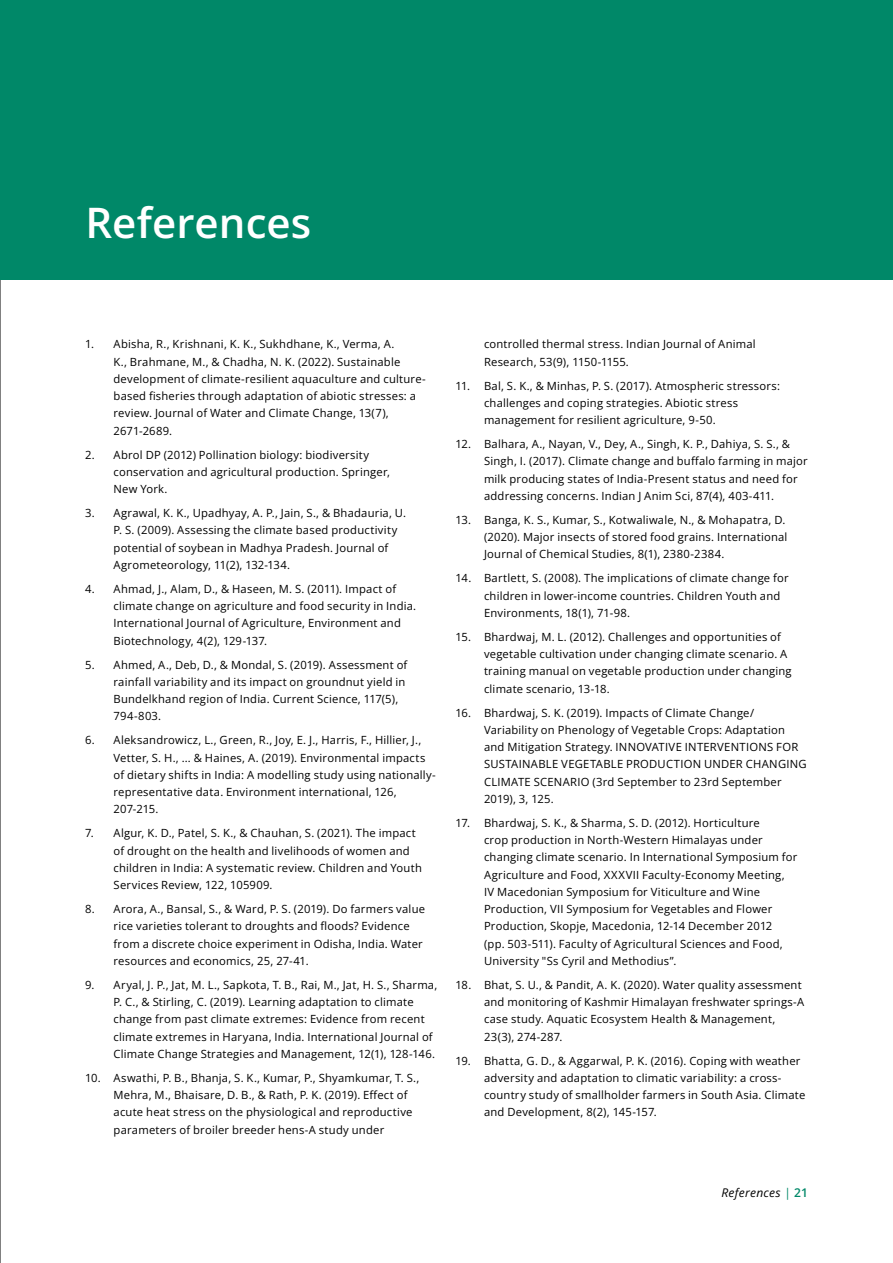
<style>
.page{position:relative;width:893px;height:1263px;background:#fff}
.page>*{position:absolute;margin:0;border:0;box-sizing:border-box;transform-origin:0 0}
.t1{font:600 42px "Open Sans";color:#fff}
.t2{font:italic 12px "Open Sans";letter-spacing:.025em;color:#000}
.t3{font:11.25px/17.2px "Open Sans";letter-spacing:.02em;color:#000}
.s1{font-weight:700;font-size:67.5px}
.s2{color:#008868}
.s3{font-weight:600;font-style:normal;color:#008868}
</style>
<div class="page">
<hr style="left:0;top:0;width:1px;height:1263px;background:#000">
<div style="left:0;top:0;width:893px;height:279px;background:#008868"></div>
<h1 class="t1" style="left:109px;top:195px;width:343px"><span class="s1">1</span> Introduction</h1>
<h1 class="t1" style="left:85px;top:194px;width:227px">References</h1>
<p class="t3" style="left:114px;top:335px;width:314px;text-indent:-28px">1. Abisha, R., Krishnani, K. K., Sukhdhane, K., Verma, A.<br>K., Brahmane, M., &amp; Chadha, N. K. (2022). Sustainable development of climate-resilient aquaculture and culture&shy;based fisheries through adaptation of abiotic stresses: a review. Journal of Water and Climate Change, 13(7), 2671-2689.</p>
<p class="t3" style="left:114px;top:446px;width:278px;text-indent:-28px">2. Abrol DP (2012) Pollination biology: biodiversity conservation and agricultural production. Springer,<br>New York.</p>
<p class="t3" style="left:114px;top:504px;width:294px;text-indent:-28px">3. Agrawal, K. K., Upadhyay, A. P., Jain, S., &amp; Bhadauria, U.<br>P. S. (2009). Assessing the climate based productivity potential of soybean in Madhya Pradesh. Journal of Agrometeorology, 11(2), 132-134.</p>
<p class="t3" style="left:114px;top:580px;width:304px;text-indent:-28px">4. Ahmad, J., Alam, D., &amp; Haseen, M. S. (2011). Impact of climate change on agriculture and food security in India.<br>International Journal of Agriculture, Environment and Biotechnology, 4(2), 129-137.</p>
<p class="t3" style="left:114px;top:656px;width:295px;text-indent:-28px">5. Ahmed, A., Deb, D., &amp; Mondal, S. (2019). Assessment of rainfall variability and its impact on groundnut yield in Bundelkhand region of India. Current Science, 117(5), 794-803.</p>
<p class="t3" style="left:114px;top:731px;width:324px;text-indent:-28px">6. Aleksandrowicz, L., Green, R., Joy, E. J., Harris, F., Hillier, J., Vetter, S. H., ... &amp; Haines, A. (2019). Environmental impacts of dietary shifts in India: A modelling study using nationally&shy;representative data. Environment international, 126, 207-215.</p>
<p class="t3" style="left:114px;top:824px;width:310px;text-indent:-28px">7. Algur, K. D., Patel, S. K., &amp; Chauhan, S. (2021). The impact of drought on the health and livelihoods of women and children in India: A systematic review. Children and Youth Services Review, 122, 105909.</p>
<p class="t3" style="left:114px;top:900px;width:313px;text-indent:-28px">8. Arora, A., Bansal, S., &amp; Ward, P. S. (2019). Do farmers value rice varieties tolerant to droughts and floods? Evidence from a discrete choice experiment in Odisha, India. Water resources and economics, 25, 27-41.</p>
<p class="t3" style="left:114px;top:976px;width:325px;text-indent:-29px">9. Aryal, J. P., Jat, M. L., Sapkota, T. B., Rai, M., Jat, H. S., Sharma, P. C., &amp; Stirling, C. (2019). Learning adaptation to climate change from past climate extremes: Evidence from recent climate extremes in Haryana, India. International Journal of Climate Change Strategies and Management, 12(1), 128-146.</p>
<p class="t3" style="left:114px;top:1069px;width:307px;text-indent:-28px">10. Aswathi, P. B., Bhanja, S. K., Kumar, P., Shyamkumar, T. S., Mehra, M., Bhaisare, D. B., &amp; Rath, P. K. (2019). Effect of acute heat stress on the physiological and reproductive parameters of broiler breeder hens-A study under</p>
<p class="t3" style="left:484px;top:335px;width:273px">controlled thermal stress. Indian Journal of Animal<br>Research, 53(9), 1150-1155.</p>
<p class="t3" style="left:484px;top:377px;width:298px;text-indent:-29px">11. Bal, S. K., &amp; Minhas, P. S. (2017). Atmospheric stressors: challenges and coping strategies. Abiotic stress management for resilient agriculture, 9-50.</p>
<p class="t3" style="left:484px;top:435px;width:325px;text-indent:-28px">12. Balhara, A., Nayan, V., Dey, A., Singh, K. P., Dahiya, S. S., &amp; Singh, I. (2017). Climate change and buffalo farming in major milk producing states of India-Present status and need for addressing concerns. Indian J Anim Sci, 87(4), 403-411.</p>
<p class="t3" style="left:484px;top:511px;width:305px;text-indent:-28px">13. Banga, K. S., Kumar, S., Kotwaliwale, N., &amp; Mohapatra, D. (2020). Major insects of stored food grains. International<br>Journal of Chemical Studies, 8(1), 2380-2384.</p>
<p class="t3" style="left:484px;top:569px;width:306px;text-indent:-29px">14. Bartlett, S. (2008). The implications of climate change for children in lower-income countries. Children Youth and<br>Environments, 18(1), 71-98.</p>
<p class="t3" style="left:484px;top:628px;width:309px;text-indent:-28px">15. Bhardwaj, M. L. (2012). Challenges and opportunities of vegetable cultivation under changing climate scenario. A training manual on vegetable production under changing climate scenario, 13-18.</p>
<p class="t3" style="left:484px;top:703px;width:324px;text-indent:-28px">16. Bhardwaj, S. K. (2019). Impacts of Climate Change/ Variability on Phenology of Vegetable Crops: Adaptation and Mitigation Strategy. INNOVATIVE INTERVENTIONS FOR SUSTAINABLE VEGETABLE PRODUCTION UNDER CHANGING CLIMATE SCENARIO (3rd September to 23rd September 2019), 3, 125.</p>
<p class="t3" style="left:484px;top:814px;width:315px;text-indent:-28px">17. Bhardwaj, S. K., &amp; Sharma, S. D. (2012). Horticulture<br>crop production in North-Western Himalayas under changing climate scenario. In International Symposium for Agriculture and Food, XXXVII Faculty-Economy Meeting, IV Macedonian Symposium for Viticulture and Wine Production, VII Symposium for Vegetables and Flower Production, Skopje, Macedonia, 12-14 December 2012<br>(pp. 503-511). Faculty of Agricultural Sciences and Food, University "Ss Cyril and Methodius”.</p>
<p class="t3" style="left:484px;top:976px;width:322px;text-indent:-28px">18. Bhat, S. U., &amp; Pandit, A. K. (2020). Water quality assessment and monitoring of Kashmir Himalayan freshwater springs-A case study. Aquatic Ecosystem Health &amp; Management, 23(3), 274-287.</p>
<p class="t3" style="left:484px;top:1051px;width:323px;text-indent:-28px">19. Bhatta, G. D., &amp; Aggarwal, P. K. (2016). Coping with weather adversity and adaptation to climatic variability: a cross&shy;country study of smallholder farmers in South Asia. Climate and Development, 8(2), 145-157.</p>
<p class="t2" style="left:721px;top:1184px;width:88px">References <span class="s2">|</span> <span class="s3">21</span></p>
</div>
